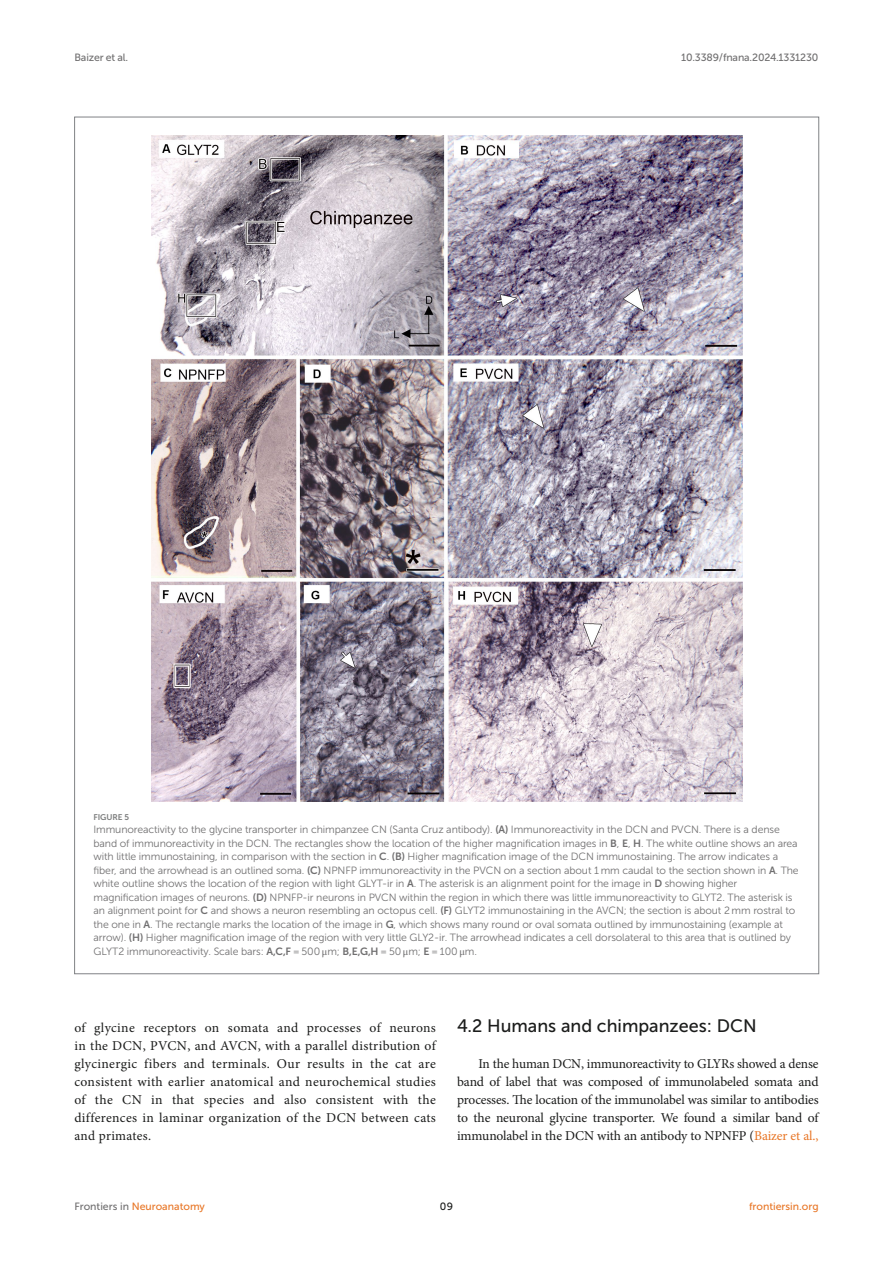
<style>
.page{position:relative;width:893px;height:1263px;background:#fff}
.page>*{position:absolute;margin:0;border:0;box-sizing:border-box;transform-origin:0 0}
.HEAD_2{font:18px "Museo Sans 500";color:#1b1c1b}
.TEXT_FLUSH{font:13.5px/18px "Minion Pro";letter-spacing:.005em;color:#1b1c1b;text-align:justify}
.FIG_LEG{font:10.5px/13.5px "Museo Sans 300";letter-spacing:-.01em;color:#706f70}
.t1{font:10.5px "Museo Sans 500";color:#e87626}
.t2{font:10.5px "Museo Sans 500";letter-spacing:-.015em;color:#706f70}
.t3{font:10.5px "Museo Sans 500";color:#1b1c1b}
.FIG_HD{font:8.25px "Museo Sans 700";letter-spacing:-.01em;color:#7e7f7f}
.s1{font-family:"Museo Sans 700"}
.s2{font-family:"STIX General"}
.s3{color:#e87626}
.s4{color:#706f70}
</style>
<div class="page">
<img style="left:151px;top:136px;width:591px;height:665px">
<p class="t2" style="left:74px;top:51px;width:55px">Baizer et al.</p>
<p class="t2" style="left:681px;top:51px;width:139px">10.3389/fnana.2024.1331230</p>
<p class="FIG_HD" style="left:94px;top:812px;width:37px">FIGURE 5</p>
<p class="FIG_LEG" style="left:94px;top:823px;width:707px">Immunoreactivity to the glycine transporter in chimpanzee CN (Santa Cruz antibody). <span class="s1">(A)</span> Immunoreactivity in the DCN and PVCN. There is a dense band of immunoreactivity in the DCN. The rectangles show the location of the higher magnification images in <span class="s1">B</span>, <span class="s1">E</span>, <span class="s1">H</span>. The white outline shows an area with little immunostaining, in comparison with the section in <span class="s1">C</span>. <span class="s1">(B)</span> Higher magnification image of the DCN immunostaining. The arrow indicates a fiber, and the arrowhead is an outlined soma. <span class="s1">(C)</span> NPNFP immunoreactivity in the PVCN on a section about 1 mm caudal to the section shown in <span class="s1">A</span>. The white outline shows the location of the region with light GLYT-ir in <span class="s1">A</span>. The asterisk is an alignment point for the image in <span class="s1">D</span> showing higher magnification images of neurons. <span class="s1">(D)</span> NPNFP-ir neurons in PVCN within the region in which there was little immunoreactivity to GLYT2. The asterisk is an alignment point for <span class="s1">C</span> and shows a neuron resembling an octopus cell. <span class="s1">(F)</span> GLYT2 immunostaining in the AVCN; the section is about 2 mm rostral to the one in <span class="s1">A</span>. The rectangle marks the location of the image in <span class="s1">G</span>, which shows many round or oval somata outlined by immunostaining (example at arrow). <span class="s1">(H)</span> Higher magnification image of the region with very little GLY2-ir. The arrowhead indicates a cell dorsolateral to this area that is outlined by GLYT2 immunoreactivity. Scale bars: <span class="s1">A,C,F</span> = 500 <span class="s2">μ</span>m; <span class="s1">B,E,G,H</span> = 50 <span class="s2">μ</span>m; <span class="s1">E</span> = 100 <span class="s2">μ</span>m.</p>
<p class="TEXT_FLUSH" style="left:74px;top:1019px;width:363px">of glycine receptors on somata and processes of neurons in the DCN, PVCN, and AVCN, with a parallel distribution of glycinergic fibers and terminals. Our results in the cat are consistent with earlier anatomical and neurochemical studies of the CN in that species and also consistent with the differences in laminar organization of the DCN between cats and primates.</p>
<p class="HEAD_2" style="left:457px;top:1016px;width:301px">4.2 Humans and chimpanzees: DCN</p>
<p class="TEXT_FLUSH" style="left:457px;top:1055px;width:363px;text-indent:21px">In the human DCN, immunoreactivity to GLYRs showed a dense band of label that was composed of immunolabeled somata and processes. The location of the immunolabel was similar to antibodies to the neuronal glycine transporter. We found a similar band of immunolabel in the DCN with an antibody to NPNFP (<span class="s3">Baizer et al.,</span></p>
<p class="t1" style="left:74px;top:1200px;width:132px"><span class="s4">Frontiers in</span> Neuroanatomy</p>
<p class="t3" style="left:440px;top:1200px;width:15px">09</p>
<p class="t1" style="left:749px;top:1200px;width:71px">frontiersin.org</p>
</div>
